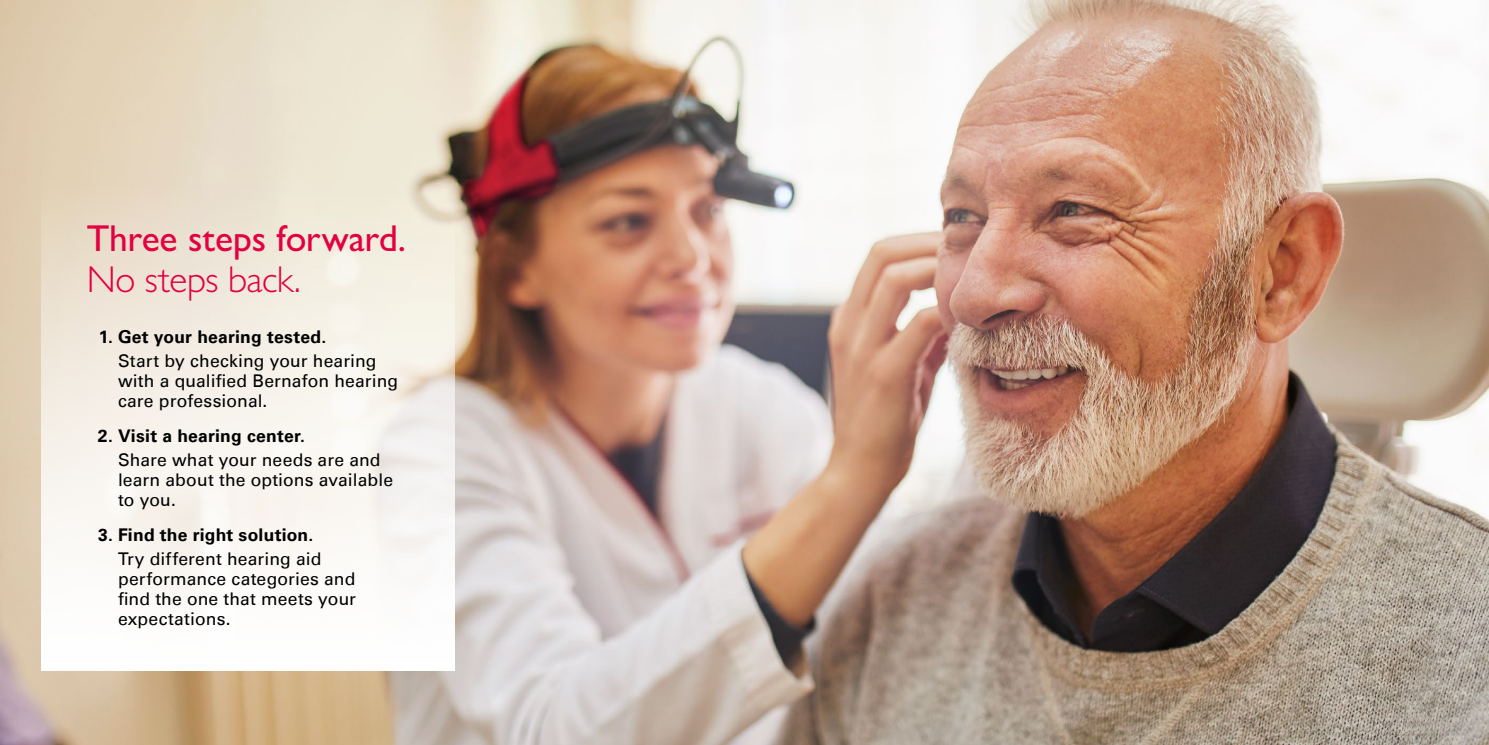
<style>
.page{position:relative;width:1489px;height:745px;background:#fff}
.page>*{position:absolute;margin:0;border:0;box-sizing:border-box;transform-origin:0 0}
.t1{font:500 37.5px "Gill Sans MT Pro";letter-spacing:-.005em;color:#e40040}
.t2{font:300 37.5px "Gill Sans MT Pro";letter-spacing:-.005em;color:#e40040}
.t3{font:17.5px/20px "Univers Com 55 Roman";letter-spacing:.005em;color:#000}
.t4{font:700 17.5px "Univers Com 65";letter-spacing:.01em;color:#000}
</style>
<div class="page">
<img style="left:0;top:0;width:1488px;height:744px">
<svg style="left:41px;top:180px;width:413px;height:490px"></svg>
<h1 class="t1" style="left:87px;top:216px;width:321px">Three steps forward.</h1>
<h1 class="t2" style="left:87px;top:257px;width:216px">No steps back.</h1>
<p class="t4" style="left:99px;top:326px;width:229px">1. Get your hearing tested.</p>
<p class="t3" style="left:118px;top:350px;width:282px">Start by checking your hearing with a qualified Bernafon hearing care professional.</p>
<p class="t4" style="left:98px;top:425px;width:209px">2. Visit a hearing center.</p>
<p class="t3" style="left:118px;top:449px;width:276px">Share what your needs are and learn about the options available to you.</p>
<p class="t4" style="left:98px;top:524px;width:216px">3. Find the right solution.</p>
<p class="t3" style="left:118px;top:548px;width:239px">Try different hearing aid performance categories and find the one that meets your expectations.</p>
</div>
